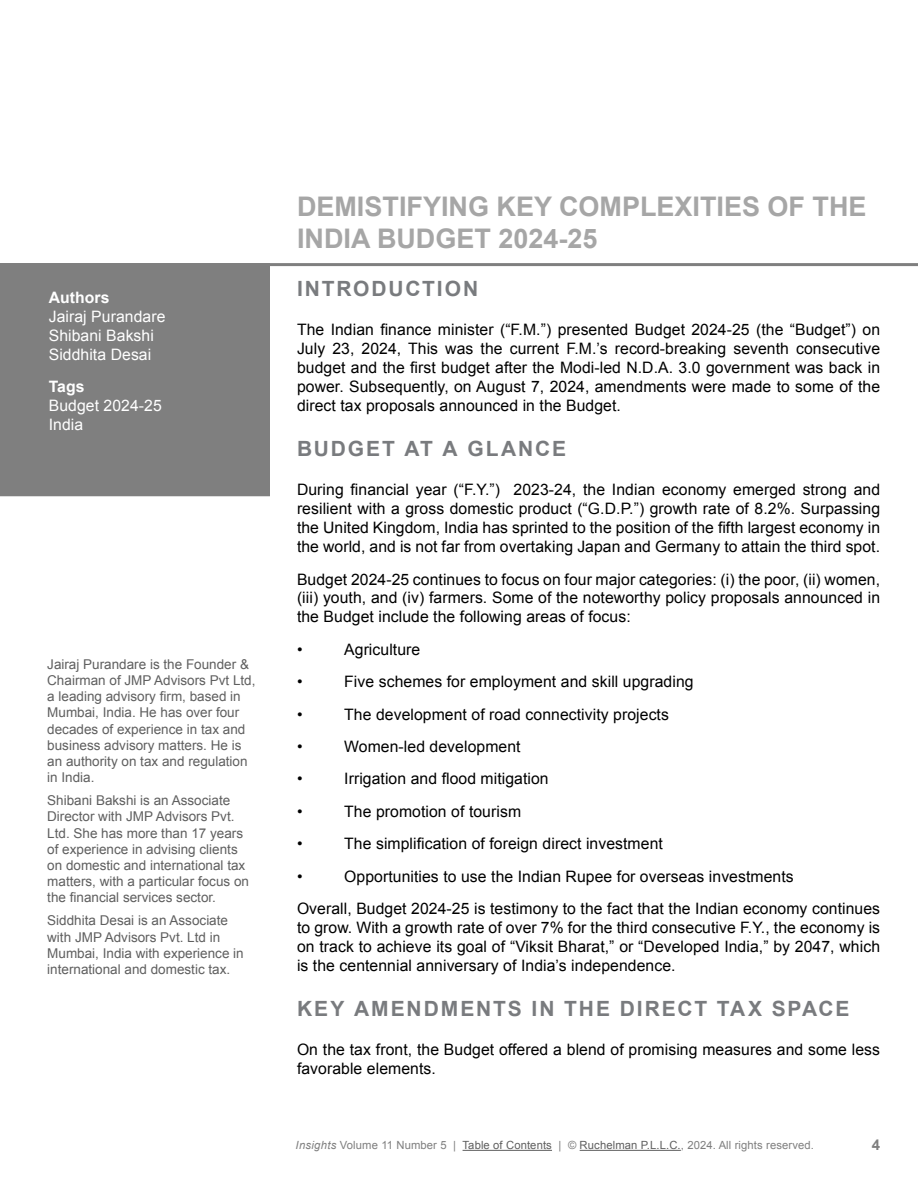
<style>
.page{position:relative;width:918px;height:1188px;background:#fff}
.page>*{position:absolute;margin:0;border:0;box-sizing:border-box;transform-origin:0 0}
.t1{font:700 27px/32.4px "Arial";color:#a6a6a6}
.t2{font:700 21px "Arial";letter-spacing:.09em;color:#797b7e}
.t3{font:15.75px/18.9px "Arial";letter-spacing:.005em;color:#000;text-align:justify}
.t4{font:15.75px/18.9px "Arial";letter-spacing:.005em;color:#fff}
.t5{font:700 15.75px "Arial";letter-spacing:.005em;color:#fff}
.t6{font:700 15px "Arial";color:#7f7f7f}
.t7{font:13.5px/16.2px "Arial";color:#5f5f5f}
.t8{font:11.25px "Arial";letter-spacing:.01em;color:#7f7f7f}
.s1{font-style:italic}
.s2{color:#5f5f5f}
</style>
<div class="page">
<hr style="left:463px;top:1150px;width:89px;height:1px;background:#5f5f5f">
<hr style="left:580px;top:1150px;width:101px;height:1px;background:#5f5f5f">
<div style="left:0;top:266px;width:270px;height:230px;background:#7f7f7f"></div>
<hr style="left:0;top:263px;width:918px;height:3px;background:#7f7f7f">
<p class="t5" style="left:49px;top:287px;width:62px">Authors</p>
<p class="t4" style="left:49px;top:307px;width:118px">Jairaj Purandare<br>Shibani Bakshi<br>Siddhita Desai</p>
<p class="t5" style="left:49px;top:376px;width:37px">Tags</p>
<p class="t4" style="left:49px;top:396px;width:115px">Budget 2024-25<br>India</p>
<p class="t7" style="left:47px;top:656px;width:210px">Jairaj Purandare is the Founder &amp;<br>Chairman of JMP Advisors Pvt Ltd, a leading advisory firm, based in<br>Mumbai, India. He has over four decades of experience in tax and business advisory matters. He is an authority on tax and regulation in India.</p>
<p class="t7" style="left:47px;top:793px;width:203px">Shibani Bakshi is an Associate<br>Director with JMP Advisors Pvt.<br>Ltd. She has more than 17 years of experience in advising clients on domestic and international tax matters, with a particular focus on the financial services sector.</p>
<p class="t7" style="left:47px;top:913px;width:198px">Siddhita Desai is an Associate with JMP Advisors Pvt. Ltd in<br>Mumbai, India with experience in international and domestic tax.</p>
<h1 class="t1" style="left:297px;top:191px;width:571px">DEMISTIFYING KEY COMPLEXITIES OF THE<br>INDIA BUDGET 2024-25</h1>
<h2 class="t2" style="left:297px;top:275px;width:183px">INTRODUCTION</h2>
<p class="t3" style="left:297px;top:320px;width:585px">The Indian finance minister (“F.M.”) presented Budget 2024-25 (the “Budget”) on July 23, 2024, This was the current F.M.’s record-breaking seventh consecutive budget and the first budget after the Modi-led N.D.A. 3.0 government was back in power. Subsequently, on August 7, 2024, amendments were made to some of the direct tax proposals announced in the Budget.</p>
<h2 class="t2" style="left:297px;top:435px;width:271px">BUDGET AT A GLANCE</h2>
<p class="t3" style="left:297px;top:481px;width:585px">During financial year (“F.Y.”) 2023-24, the Indian economy emerged strong and resilient with a gross domestic product (“G.D.P.”) growth rate of 8.2%. Surpassing the United Kingdom, India has sprinted to the position of the fifth largest economy in the world, and is not far from overtaking Japan and Germany to attain the third spot.</p>
<p class="t3" style="left:297px;top:570px;width:585px">Budget 2024-25 continues to focus on four major categories: (i) the poor, (ii) women, (iii) youth, and (iv) farmers. Some of the noteworthy policy proposals announced in the Budget include the following areas of focus:</p>
<p class="t3" style="left:297px;top:640px;width:7px">•</p>
<p class="t3" style="left:344px;top:640px;width:78px">Agriculture</p>
<p class="t3" style="left:297px;top:672px;width:7px">•</p>
<p class="t3" style="left:344px;top:672px;width:351px">Five schemes for employment and skill upgrading</p>
<p class="t3" style="left:297px;top:705px;width:7px">•</p>
<p class="t3" style="left:344px;top:705px;width:326px">The development of road connectivity projects</p>
<p class="t3" style="left:297px;top:737px;width:7px">•</p>
<p class="t3" style="left:344px;top:737px;width:178px">Women-led development</p>
<p class="t3" style="left:297px;top:770px;width:7px">•</p>
<p class="t3" style="left:344px;top:770px;width:206px">Irrigation and flood mitigation</p>
<p class="t3" style="left:297px;top:802px;width:7px">•</p>
<p class="t3" style="left:344px;top:802px;width:178px">The promotion of tourism</p>
<p class="t3" style="left:297px;top:834px;width:7px">•</p>
<p class="t3" style="left:344px;top:834px;width:320px">The simplification of foreign direct investment</p>
<p class="t3" style="left:297px;top:867px;width:7px">•</p>
<p class="t3" style="left:297px;top:860px;width:585px;line-height:32.4px;text-indent:47px">Opportunities to use the Indian Rupee for overseas investments<br>Overall, Budget 2024-25 is testimony to the fact that the Indian economy continues</p>
<p class="t3" style="left:297px;top:918px;width:585px">to grow. With a growth rate of over 7% for the third consecutive F.Y., the economy is on track to achieve its goal of “Viksit Bharat,” or “Developed India,” by 2047, which is the centennial anniversary of India’s independence.</p>
<h2 class="t2" style="left:297px;top:995px;width:554px">KEY AMENDMENTS IN THE DIRECT TAX SPACE</h2>
<p class="t3" style="left:297px;top:1040px;width:585px">On the tax front, the Budget offered a blend of promising measures and some less favorable elements.</p>
<p class="t8" style="left:296px;top:1138px;width:520px"><span class="s1">Insights</span> Volume 11 Number 5 | <span class="s2">Table of Contents</span> | © <span class="s2">Ruchelman P.L.L.C.</span>, 2024. All rights reserved.</p>
<p class="t6" style="left:872px;top:1135px;width:10px">4</p>
</div>
